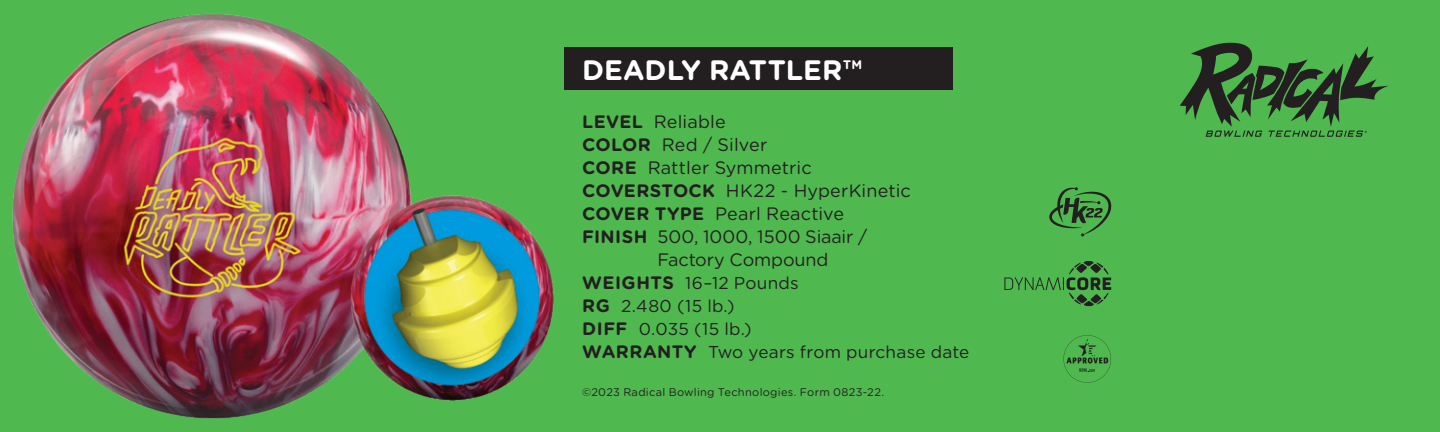
<style>
.page{position:relative;width:1440px;height:432px;background:#4fb94f}
.page>*{position:absolute;margin:0;border:0;box-sizing:border-box;transform-origin:0 0}
.Ball_Poster_Specification_headers{font:700 28.2px "Gotham Rounded";color:#fff}
.Ball_Poster_Specification_headers-2{font:18px/23px "Gotham Rounded";letter-spacing:.005em;color:#231f20}
.t1{font:17.2px "Gotham Rounded";letter-spacing:.015em;color:#231f20}
.t2{font:11px "Gotham Rounded";letter-spacing:.025em;color:#231f20}
.s1{font-weight:700}
.s2{font-weight:700;font-size:18px}
</style>
<div class="page">
<img style="left:12px;top:13px;width:399px;height:406px">
<img style="left:335px;top:189px;width:219px;height:221px">
<div style="left:564px;top:48px;width:389px;height:42px;background:#231f20"></div>
<svg style="left:1180px;top:42px;width:209px;height:95px"></svg>
<svg style="left:1064px;top:335px;width:47px;height:48px"></svg>
<svg style="left:1004px;top:261px;width:107px;height:45px"></svg>
<svg style="left:1049px;top:187px;width:62px;height:50px"></svg>
<p class="Ball_Poster_Specification_headers" style="left:582px;top:49px;width:282px">DEADLY RATTLER™</p>
<p class="Ball_Poster_Specification_headers-2" style="left:582px;top:109px;width:145px"><span class="s1">LEVEL</span> Reliable</p>
<p class="Ball_Poster_Specification_headers-2" style="left:582px;top:132px;width:186px"><span class="s1">COLOR</span> Red / Silver</p>
<p class="Ball_Poster_Specification_headers-2" style="left:582px;top:155px;width:231px"><span class="s1">CORE</span> Rattler Symmetric</p>
<p class="Ball_Poster_Specification_headers-2" style="left:582px;top:178px;width:330px"><span class="s1">COVERSTOCK</span> HK22 - HyperKinetic</p>
<p class="Ball_Poster_Specification_headers-2" style="left:582px;top:201px;width:263px"><span class="s1">COVER TYPE</span> Pearl Reactive</p>
<p class="Ball_Poster_Specification_headers-2" style="left:657px;top:224px;width:211px;text-indent:-75px"><span class="s1">FINISH</span> 500, 1000, 1500 Siaair /<br>Factory Compound</p>
<p class="t1" style="left:582px;top:271px;width:218px"><span class="s2">WEIGHTS</span> 16–12 Pounds</p>
<p class="t1" style="left:582px;top:294px;width:154px"><span class="s2">RG</span> 2.480 (15 lb.)</p>
<p class="t1" style="left:582px;top:317px;width:171px"><span class="s2">DIFF</span> 0.035 (15 lb.)</p>
<p class="t1" style="left:582px;top:340px;width:388px"><span class="s2">WARRANTY</span> Two years from purchase date</p>
<p class="t2" style="left:582px;top:384px;width:304px">©2023 Radical Bowling Technologies. Form 0823-22.</p>
</div>
